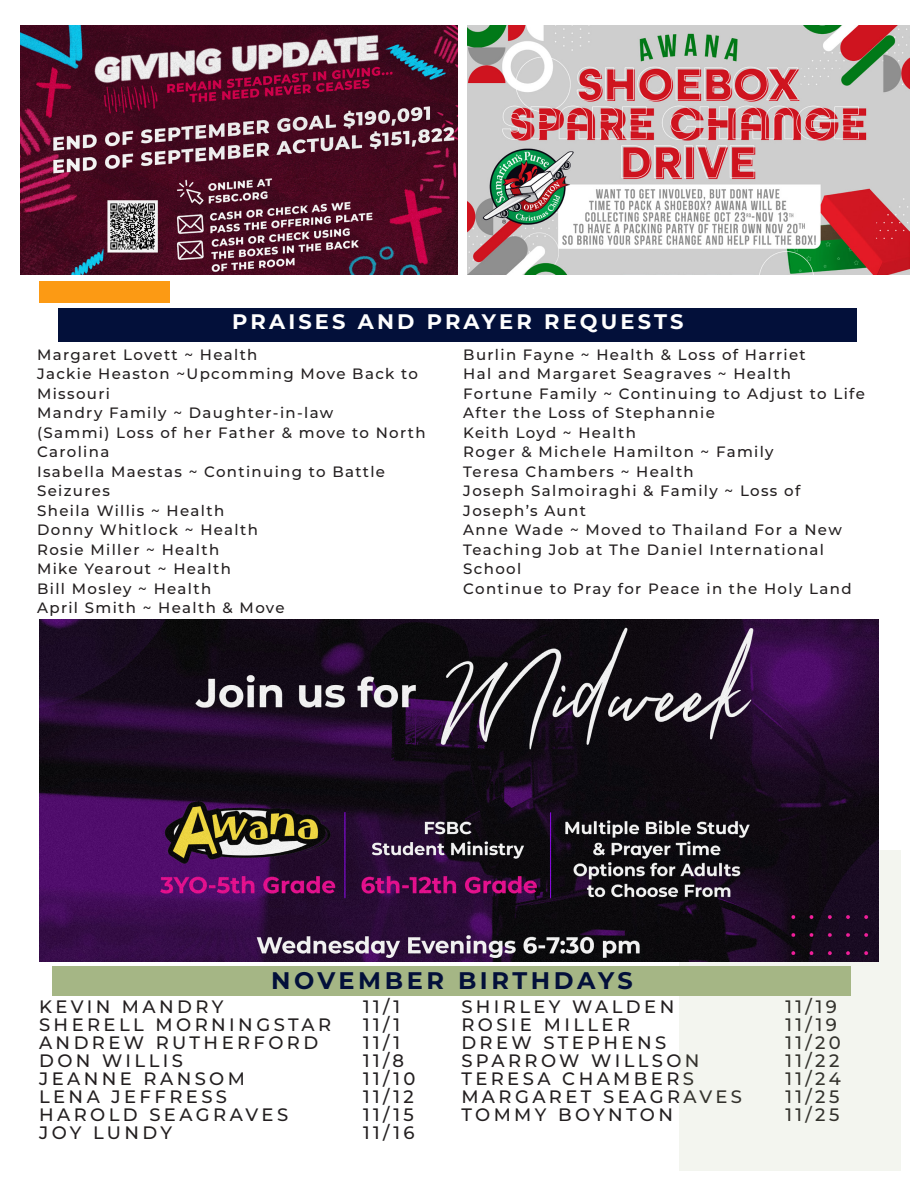
<style>
.page{position:relative;width:918px;height:1188px;background:#fff}
.page>*{position:absolute;margin:0;border:0;box-sizing:border-box;transform-origin:0 0}
.Body_02_-_Align_Right{font:700 24px "Montserrat";letter-spacing:.15em;color:#03103a}
.Body_02_-_Align_Right-2{font:700 21px "Montserrat";letter-spacing:.15em;color:#fff}
.Body_02_-_Align_Right-3{font:500 18px "Montserrat";letter-spacing:.19em;color:#231f20}
.Body_02_-_Align_Right-4{font:500 15px/19.5px "Montserrat";letter-spacing:.09em;color:#231f20}
</style>
<div class="page">
<img style="left:20px;top:25px;width:438px;height:250px">
<div style="left:39px;top:281px;width:131px;height:22px;background:#fc9a14"></div>
<div style="left:53px;top:966px;width:798px;height:30px;background:#a5b685"></div>
<svg style="left:679px;top:850px;width:222px;height:321px;fill:#f3f5ef"></svg>
<img style="left:39px;top:620px;width:839px;height:341px">
<div style="left:59px;top:309px;width:798px;height:33px;background:#03103a"></div>
<img style="left:467px;top:25px;width:442px;height:250px">
<p class="Body_02_-_Align_Right-2" style="left:232px;top:307px;width:453px">PRAISES AND PRAYER REQUESTS</p>
<p class="Body_02_-_Align_Right-4" style="left:37px;top:344px;width:222px">Margaret Lovett ~ Health</p>
<p class="Body_02_-_Align_Right-4" style="left:37px;top:363px;width:382px">Jackie Heaston ~Upcomming Move Back to<br>Missouri</p>
<p class="Body_02_-_Align_Right-4" style="left:37px;top:402px;width:390px">Mandry Family ~ Daughter-in-law<br>(Sammi) Loss of her Father &amp; move to North<br>Carolina</p>
<p class="Body_02_-_Align_Right-4" style="left:37px;top:461px;width:350px">Isabella Maestas ~ Continuing to Battle<br>Seizures</p>
<p class="Body_02_-_Align_Right-4" style="left:37px;top:500px;width:189px">Sheila Willis ~ Health</p>
<p class="Body_02_-_Align_Right-4" style="left:37px;top:519px;width:222px">Donny Whitlock ~ Health</p>
<p class="Body_02_-_Align_Right-4" style="left:37px;top:539px;width:184px">Rosie Miller ~ Health</p>
<p class="Body_02_-_Align_Right-4" style="left:37px;top:558px;width:195px">Mike Yearout ~ Health</p>
<p class="Body_02_-_Align_Right-4" style="left:37px;top:578px;width:176px">Bill Mosley ~ Health</p>
<p class="Body_02_-_Align_Right-4" style="left:37px;top:597px;width:249px">April Smith ~ Health &amp; Move</p>
<p class="Body_02_-_Align_Right-4" style="left:463px;top:344px;width:344px">Burlin Fayne ~ Health &amp; Loss of Harriet</p>
<p class="Body_02_-_Align_Right-4" style="left:463px;top:363px;width:329px">Hal and Margaret Seagraves ~ Health</p>
<p class="Body_02_-_Align_Right-4" style="left:463px;top:383px;width:403px">Fortune Family ~ Continuing to Adjust to Life<br>After the Loss of Stephannie</p>
<p class="Body_02_-_Align_Right-4" style="left:463px;top:422px;width:174px">Keith Loyd ~ Health</p>
<p class="Body_02_-_Align_Right-4" style="left:463px;top:441px;width:312px">Roger &amp; Michele Hamilton ~ Family</p>
<p class="Body_02_-_Align_Right-4" style="left:463px;top:461px;width:232px">Teresa Chambers ~ Health</p>
<p class="Body_02_-_Align_Right-4" style="left:463px;top:480px;width:339px">Joseph Salmoiraghi &amp; Family ~ Loss of<br>Joseph’s Aunt</p>
<p class="Body_02_-_Align_Right-4" style="left:463px;top:519px;width:380px">Anne Wade ~ Moved to Thailand For a New<br>Teaching Job at The Daniel International<br>School</p>
<p class="Body_02_-_Align_Right-4" style="left:463px;top:578px;width:390px">Continue to Pray for Peace in the Holy Land</p>
<p class="Body_02_-_Align_Right" style="left:271px;top:964px;width:363px">NOVEMBER BIRTHDAYS</p>
<p class="Body_02_-_Align_Right-3" style="left:39px;top:994px;width:186px">KEVIN MANDRY</p>
<p class="Body_02_-_Align_Right-3" style="left:363px;top:994px;width:39px">11/1</p>
<p class="Body_02_-_Align_Right-3" style="left:39px;top:1012px;width:294px">SHERELL MORNINGSTAR</p>
<p class="Body_02_-_Align_Right-3" style="left:363px;top:1012px;width:39px">11/1</p>
<p class="Body_02_-_Align_Right-3" style="left:39px;top:1030px;width:281px">ANDREW RUTHERFORD</p>
<p class="Body_02_-_Align_Right-3" style="left:363px;top:1030px;width:39px">11/1</p>
<p class="Body_02_-_Align_Right-3" style="left:39px;top:1048px;width:145px">DON WILLIS</p>
<p class="Body_02_-_Align_Right-3" style="left:363px;top:1048px;width:43px">11/8</p>
<p class="Body_02_-_Align_Right-3" style="left:39px;top:1066px;width:208px">JEANNE RANSOM</p>
<p class="Body_02_-_Align_Right-3" style="left:363px;top:1066px;width:54px">11/10</p>
<p class="Body_02_-_Align_Right-3" style="left:39px;top:1084px;width:190px">LENA JEFFRESS</p>
<p class="Body_02_-_Align_Right-3" style="left:363px;top:1084px;width:52px">11/12</p>
<p class="Body_02_-_Align_Right-3" style="left:39px;top:1102px;width:251px">HAROLD SEAGRAVES</p>
<p class="Body_02_-_Align_Right-3" style="left:363px;top:1102px;width:52px">11/15</p>
<p class="Body_02_-_Align_Right-3" style="left:39px;top:1120px;width:134px">JOY LUNDY</p>
<p class="Body_02_-_Align_Right-3" style="left:363px;top:1120px;width:53px">11/16</p>
<p class="Body_02_-_Align_Right-3" style="left:461px;top:994px;width:215px">SHIRLEY WALDEN</p>
<p class="Body_02_-_Align_Right-3" style="left:785px;top:994px;width:53px">11/19</p>
<p class="Body_02_-_Align_Right-3" style="left:461px;top:1012px;width:170px">ROSIE MILLER</p>
<p class="Body_02_-_Align_Right-3" style="left:785px;top:1012px;width:53px">11/19</p>
<p class="Body_02_-_Align_Right-3" style="left:461px;top:1030px;width:206px">DREW STEPHENS</p>
<p class="Body_02_-_Align_Right-3" style="left:785px;top:1030px;width:57px">11/20</p>
<p class="Body_02_-_Align_Right-3" style="left:461px;top:1048px;width:240px">SPARROW WILLSON</p>
<p class="Body_02_-_Align_Right-3" style="left:785px;top:1048px;width:56px">11/22</p>
<p class="Body_02_-_Align_Right-3" style="left:461px;top:1066px;width:234px">TERESA CHAMBERS</p>
<p class="Body_02_-_Align_Right-3" style="left:785px;top:1066px;width:57px">11/24</p>
<p class="Body_02_-_Align_Right-3" style="left:461px;top:1084px;width:282px">MARGARET SEAGRAVES</p>
<p class="Body_02_-_Align_Right-3" style="left:785px;top:1084px;width:56px">11/25</p>
<p class="Body_02_-_Align_Right-3" style="left:461px;top:1102px;width:213px">TOMMY BOYNTON</p>
<p class="Body_02_-_Align_Right-3" style="left:785px;top:1102px;width:55px">11/25</p>
</div>
